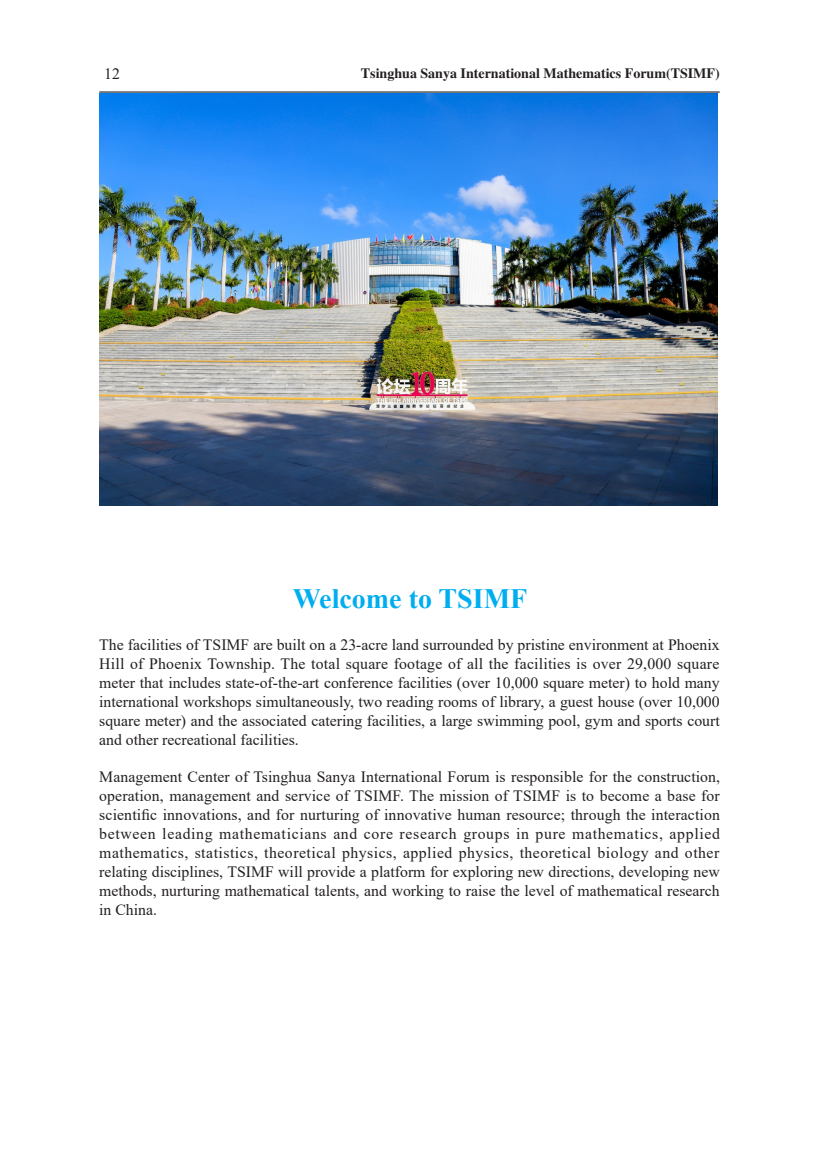
<style>
.page{position:relative;width:819px;height:1166px;background:#fff}
.page>*{position:absolute;margin:0;border:0;box-sizing:border-box;transform-origin:0 0}
.报告题目-1302{font:700 28px "Times New Roman";color:#00aeef}
.报告人内容{font:15.75px/18.9px "Times New Roman";color:#231f20;text-align:justify}
.t1{font:14px "CT Hu Po SF";color:#231f20}
</style>
<div class="page">
<hr style="left:99px;top:92px;width:620px;height:1px;background:#000">
<img style="left:99px;top:94px;width:618px;height:412px">
<p class="报告人内容" style="left:104px;top:64px;width:17px">12</p>
<p class="t1" style="left:361px;top:66px;width:360px">Tsinghua Sanya International Mathematics Forum(TSIMF)</p>
<p class="报告题目-1302" style="left:293px;top:578px;width:236px">Welcome to TSIMF</p>
<p class="报告人内容" style="left:99px;top:635px;width:622px">The facilities of TSIMF are built on a 23-acre land surrounded by pristine environment at Phoenix Hill of Phoenix Township. The total square footage of all the facilities is over 29,000 square meter that includes state-of-the-art conference facilities (over 10,000 square meter) to hold many international workshops simultaneously, two reading rooms of library, a guest house (over 10,000 square meter) and the associated catering facilities, a large swimming pool, gym and sports court and other recreational facilities.</p>
<p class="报告人内容" style="left:99px;top:767px;width:622px">Management Center of Tsinghua Sanya International Forum is responsible for the construction, operation, management and service of TSIMF. The mission of TSIMF is to become a base for scientific innovations, and for nurturing of innovative human resource; through the interaction between leading mathematicians and core research groups in pure mathematics, applied mathematics, statistics, theoretical physics, applied physics, theoretical biology and other relating disciplines, TSIMF will provide a platform for exploring new directions, developing new methods, nurturing mathematical talents, and working to raise the level of mathematical research in China.</p>
</div>
